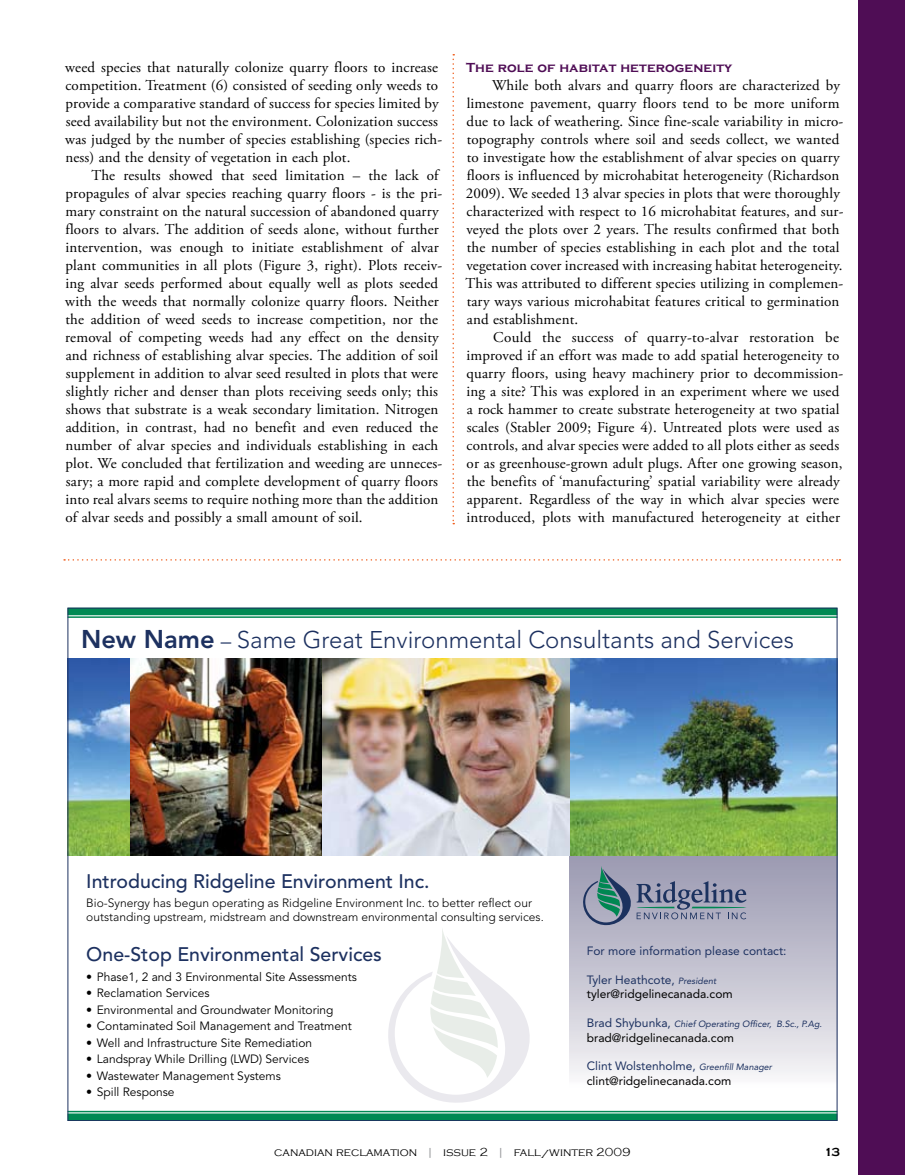
<style>
.page{position:relative;width:905px;height:1175px;background:#fff}
.page>*{position:absolute;margin:0;border:0;box-sizing:border-box;transform-origin:0 0}
.t1{font:300 24px "Avenir LT Std";color:#1d3160}
.t2{font:500 19.5px "Avenir LT Std";color:#1d3160}
.t3{font:15px/18px "Adobe Garamond Pro";letter-spacing:.01em;color:#000}
.t4{font:700 13.5px "Copperplate Gothic";letter-spacing:.01em;color:#4f0d55}
.t5{font:12px "Avenir LT Std";color:#000}
.t6{font:300 12px/14.4px "Avenir LT Std";color:#000}
.t7{font:12px/14.4px "Avenir LT Std";color:#000}
.t8{font:300 12px "Copperplate Gothic";color:#000}
.t9{font:12px "Avenir LT Std";color:#1d3160}
.t10{font:700 12px "Copperplate Gothic";color:#000}
.t11{font:italic 9px "Avenir LT Std";color:#1d3160}
.s1{font-weight:800;font-size:25.5px}
.s2{font-size:21px}
.s3{color:#1d3160}
.s4{font-style:italic;font-size:9px;color:#1d3160}
.s5{font-style:normal;font-size:12px}
.s6{color:#939598}
</style>
<div class="page">
<svg style="left:388px;top:929px;width:141px;height:173px"></svg>
<div style="left:569px;top:854px;width:268px;height:266px;background:linear-gradient(to bottom,#9996af,#fff)"></div>
<img style="left:70px;top:658px;width:765px;height:197px">
<svg style="left:580px;top:866px;width:166px;height:59px;background:#8993a7"></svg>
<div style="left:68px;top:608px;width:769px;height:7px;background:#008a53"></div>
<hr style="left:68px;top:616px;width:769px;height:2px;background:#008a53">
<div style="left:68px;top:1113px;width:769px;height:7px;background:#008a53"></div>
<hr style="left:68px;top:1110px;width:769px;height:2px;background:#008a53">
<svg style="left:452px;top:54px;width:2px;height:470px"></svg>
<svg style="left:64px;top:559px;width:776px;height:1px"></svg>
<div style="left:858px;top:0;width:46px;height:1174px;background:#4f0d55"></div>
<p class="t3" style="left:65px;top:59px;width:378px">weed species that naturally colonize quarry floors to increase competition. Treatment (6) consisted of seeding only weeds to provide a comparative standard of success for species limited by seed availability but not the environment. Colonization success was judged by the number of species establishing (species rich&shy;ness) and the density of vegetation in each plot.</p>
<p class="t3" style="left:65px;top:167px;width:378px;text-indent:26px">The results showed that seed limitation – the lack of propagules of alvar species reaching quarry floors - is the pri&shy;mary constraint on the natural succession of abandoned quarry floors to alvars. The addition of seeds alone, without further intervention, was enough to initiate establishment of alvar plant communities in all plots (Figure 3, right). Plots receiv&shy;ing alvar seeds performed about equally well as plots seeded with the weeds that normally colonize quarry floors. Neither the addition of weed seeds to increase competition, nor the removal of competing weeds had any effect on the density and richness of establishing alvar species. The addition of soil supplement in addition to alvar seed resulted in plots that were slightly richer and denser than plots receiving seeds only; this shows that substrate is a weak secondary limitation. Nitrogen addition, in contrast, had no benefit and even reduced the number of alvar species and individuals establishing in each plot. We concluded that fertilization and weeding are unneces&shy;sary; a more rapid and complete development of quarry floors into real alvars seems to require nothing more than the addition of alvar seeds and possibly a small amount of soil.</p>
<p class="t4" style="left:466px;top:60px;width:268px">The role of habitat heterogeneity</p>
<p class="t3" style="left:465px;top:77px;width:379px;text-indent:27px">While both alvars and quarry floors are characterized by limestone pavement, quarry floors tend to be more uniform due to lack of weathering. Since fine-scale variability in micro&shy;topography controls where soil and seeds collect, we wanted to investigate how the establishment of alvar species on quarry floors is influenced by microhabitat heterogeneity (Richardson 2009). We seeded 13 alvar species in plots that were thoroughly characterized with respect to 16 microhabitat features, and sur&shy;veyed the plots over 2 years. The results confirmed that both the number of species establishing in each plot and the total vegetation cover increased with increasing habitat heterogeneity.<br>This was attributed to different species utilizing in complemen&shy;tary ways various microhabitat features critical to germination and establishment.</p>
<p class="t3" style="left:466px;top:329px;width:378px;text-indent:27px">Could the success of quarry-to-alvar restoration be improved if an effort was made to add spatial heterogeneity to quarry floors, using heavy machinery prior to decommission&shy;ing a site? This was explored in an experiment where we used a rock hammer to create substrate heterogeneity at two spatial scales (Stabler 2009; Figure 4). Untreated plots were used as controls, and alvar species were added to all plots either as seeds or as greenhouse-grown adult plugs. After one growing season, the benefits of ‘manufacturing’ spatial variability were already apparent. Regardless of the way in which alvar species were introduced, plots with manufactured heterogeneity at either</p>
<h1 class="t1" style="left:81px;top:625px;width:714px"><span class="s1">New Name</span> <span class="s2">–</span> Same Great Environmental Consultants and Services</h1>
<h2 class="t2" style="left:86px;top:869px;width:345px">Introducing Ridgeline Environment Inc.</h2>
<p class="t6" style="left:86px;top:895px;width:459px">Bio-Synergy has begun operating as Ridgeline Environment Inc. to better reflect our outstanding upstream, midstream and downstream environmental consulting services.</p>
<h2 class="t2" style="left:86px;top:943px;width:297px">One-Stop Environmental Services</h2>
<p class="t5" style="left:86px;top:969px;width:272px">• Phase1, 2 and 3 Environmental Site Assessments</p>
<p class="t5" style="left:86px;top:986px;width:125px">• Reclamation Services</p>
<p class="t5" style="left:86px;top:1002px;width:249px">• Environmental and Groundwater Monitoring</p>
<p class="t5" style="left:86px;top:1019px;width:267px">• Contaminated Soil Management and Treatment</p>
<p class="t5" style="left:86px;top:1035px;width:227px">• Well and Infrastructure Site Remediation</p>
<p class="t5" style="left:86px;top:1052px;width:224px">• Landspray While Drilling (LWD) Services</p>
<p class="t5" style="left:86px;top:1068px;width:196px">• Wastewater Management Systems</p>
<p class="t5" style="left:86px;top:1085px;width:90px">• Spill Response</p>
<p class="t9" style="left:586px;top:944px;width:201px">For more information please contact:</p>
<p class="t7" style="left:586px;top:972px;width:147px"><span class="s3">Tyler Heathcote,</span> <span class="s4">President </span>tyler@ridgelinecanada.com</p>
<p class="t11" style="left:586px;top:1018px;width:237px"><span class="s5">Brad Shybunka,</span> Chief Operating Officer, B.Sc., P.Ag.</p>
<p class="t7" style="left:586px;top:1030px;width:149px">brad@ridgelinecanada.com</p>
<p class="t7" style="left:586px;top:1059px;width:187px"><span class="s3">Clint Wolstenholme,</span> <span class="s4">Greenfill Manager </span>clint@ridgelinecanada.com</p>
<p class="t8" style="left:274px;top:1145px;width:358px">canadian reclamation <span class="s6">|</span> issue 2 <span class="s6">|</span> fall/winter 2009</p>
<p class="t10" style="left:824px;top:1145px;width:18px">13</p>
</div>
